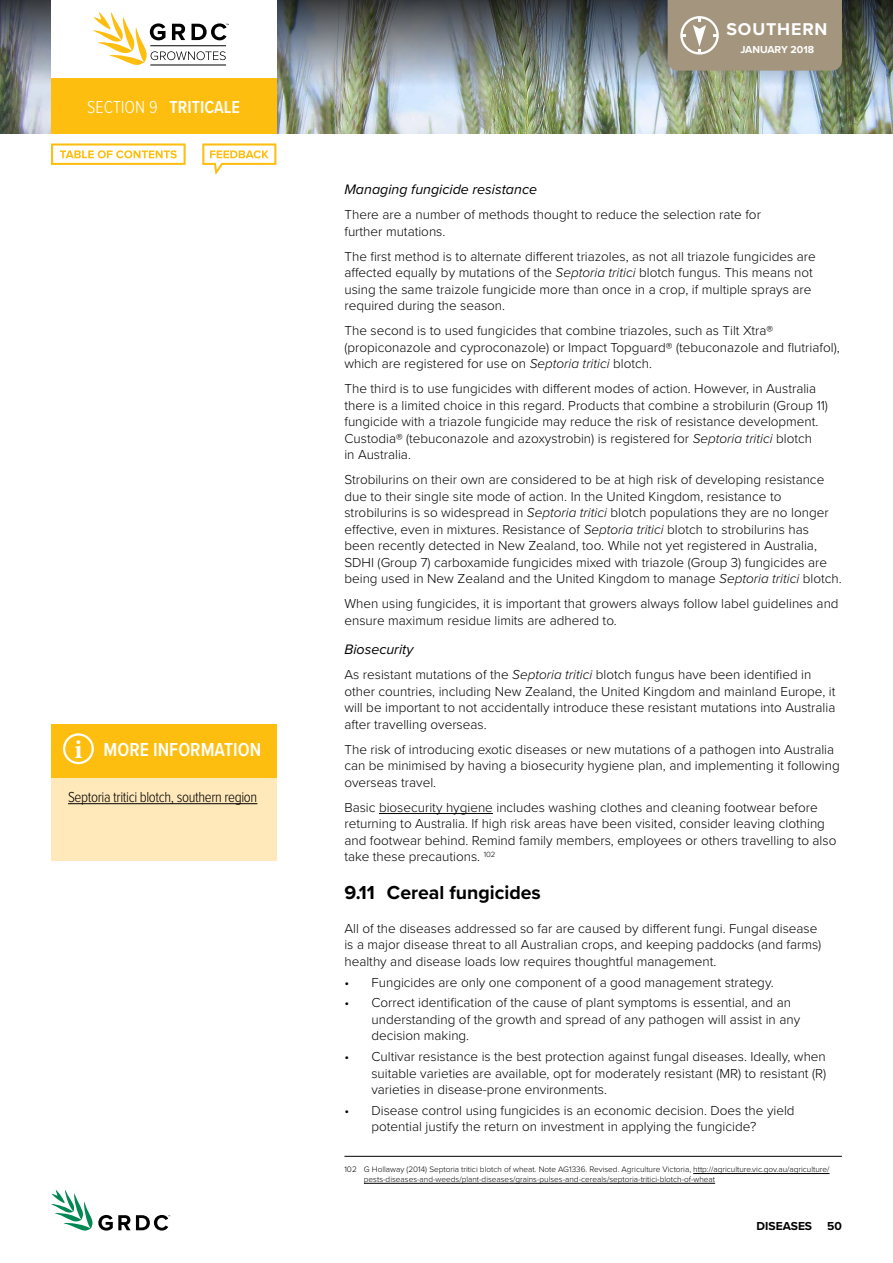
<style>
.page{position:relative;width:893px;height:1263px;background:#fff}
.page>*{position:absolute;margin:0;border:0;box-sizing:border-box;transform-origin:0 0}
.t1{font:700 19.5px "Proxima Nova";color:#000}
.t2{font:600 19.5px "Proxima Nova Cond";color:#fff}
.t3{font:600 18px "Proxima Nova Cond";color:#fff}
.t4{font:700 17.7px "Proxima Nova";letter-spacing:.05em;color:#fff}
.t5{font:300 15px "Proxima Nova Cond";letter-spacing:-.025em;color:#000}
.t6{font:italic 14.25px "Proxima Nova";color:#000}
.t7{font:300 13.5px/16.5px "Proxima Nova";color:#000}
.t8{font:700 12px "Proxima Nova";color:#000}
.t9{font:700 10.5px "Proxima Nova";color:#fff}
.t10{font:300 8.25px/9.8px "Proxima Nova";color:#000}
.s1{font-weight:300}
.s2{font-family:"Minion Pro";font-weight:700;font-size:27px}
.s3{font-style:italic}
</style>
<div class="page">
<img style="left:0;top:117px;width:893px;height:16px">
<img style="left:0;top:0;width:893px;height:117px">
<svg style="left:51px;top:1190px;width:119px;height:41px"></svg>
<div style="left:51px;top:0;width:225px;height:81px;background:#fff"></div>
<div style="left:51px;top:78px;width:225px;height:55px;background:#febe10"></div>
<div style="left:668px;top:0;width:174px;height:71px;background:#a4967e"></div>
<hr style="left:150px;top:65px;width:76px;height:1px;background:#000">
<svg style="left:93px;top:12px;width:136px;height:53px"></svg>
<hr style="left:379px;top:813px;width:114px;height:1px;background:#000">
<hr style="left:344px;top:1156px;width:498px;height:1px;background:#000">
<hr style="left:693px;top:1173px;width:136px;height:1px;background:#000">
<hr style="left:364px;top:1183px;width:351px;height:1px;background:#000">
<div style="left:51px;top:725px;width:225px;height:136px;background:#ffe8ba"></div>
<hr style="left:68px;top:803px;width:189px;height:1px;background:#000">
<div style="left:51px;top:724px;width:225px;height:54px;background:#febe10"></div>
<div style="left:63px;top:733px;width:31px;height:31px;border:2px solid #fff;border-radius:50%"></div>
<svg style="left:51px;top:143px;width:135px;height:22px"></svg>
<svg style="left:202px;top:143px;width:74px;height:32px"></svg>
<h2 class="t3" style="left:87px;top:94px;width:92px"><span class="s1">Section 9</span> TRITICALE</h2>
<h1 class="t2" style="left:74px;top:735px;width:188px"><span class="s2">i</span> MORE INFORMATION</h1>
<p class="t5" style="left:68px;top:786px;width:191px">Septoria tritici blotch, southern region</p>
<h3 class="t4" style="left:726px;top:19px;width:103px">SOUTHERN</h3>
<p class="t9" style="left:740px;top:41px;width:75px">JANUARY 2018</p>
<p class="t6" style="left:344px;top:179px;width:194px">Managing fungicide resistance</p>
<p class="t7" style="left:344px;top:206px;width:418px">There are a number of methods thought to reduce the selection rate for further mutations.</p>
<p class="t7" style="left:344px;top:247px;width:473px">The first method is to alternate different triazoles, as not all triazole fungicides are affected equally by mutations of the <span class="s3">Septoria tritici</span> blotch fungus. This means not using the same traizole fungicide more than once in a crop, if multiple sprays are required during the season.</p>
<p class="t7" style="left:344px;top:322px;width:497px">The second is to used fungicides that combine triazoles, such as Tilt Xtra® (propiconazole and cyproconazole) or Impact Topguard® (tebuconazole and flutriafol), which are registered for use on <span class="s3">Septoria tritici</span> blotch.</p>
<p class="t7" style="left:344px;top:380px;width:485px">The third is to use fungicides with different modes of action. However, in Australia there is a limited choice in this regard. Products that combine a strobilurin (Group 11) fungicide with a triazole fungicide may reduce the risk of resistance development.<br>Custodia® (tebuconazole and azoxystrobin) is registered for <span class="s3">Septoria tritici</span> blotch<br>in Australia.</p>
<p class="t7" style="left:344px;top:471px;width:499px">Strobilurins on their own are considered to be at high risk of developing resistance due to their single site mode of action. In the United Kingdom, resistance to strobilurins is so widespread in <span class="s3">Septoria tritici</span> blotch populations they are no longer effective, even in mixtures. Resistance of <span class="s3">Septoria tritici</span> blotch to strobilurins has been recently detected in New Zealand, too. While not yet registered in Australia, SDHI (Group 7) carboxamide fungicides mixed with triazole (Group 3) fungicides are being used in New Zealand and the United Kingdom to manage <span class="s3">Septoria tritici</span> blotch.</p>
<p class="t7" style="left:344px;top:595px;width:496px">When using fungicides, it is important that growers always follow label guidelines and ensure maximum residue limits are adhered to.</p>
<p class="t6" style="left:344px;top:639px;width:70px">Biosecurity</p>
<p class="t7" style="left:344px;top:666px;width:493px">As resistant mutations of the <span class="s3">Septoria tritici</span> blotch fungus have been identified in other countries, including New Zealand, the United Kingdom and mainland Europe, it will be important to not accidentally introduce these resistant mutations into Australia after travelling overseas.</p>
<p class="t7" style="left:344px;top:740px;width:497px">The risk of introducing exotic diseases or new mutations of a pathogen into Australia can be minimised by having a biosecurity hygiene plan, and implementing it following overseas travel.</p>
<p class="t7" style="left:344px;top:798px;width:493px">Basic biosecurity hygiene includes washing clothes and cleaning footwear before returning to Australia. If high risk areas have been visited, consider leaving clothing and footwear behind. Remind family members, employees or others travelling to also take these precautions. <sup>102</sup></p>
<h1 class="t1" style="left:344px;top:878px;width:198px">9.11 CEREAL FUNGICIDES</h1>
<p class="t7" style="left:344px;top:919px;width:478px">All of the diseases addressed so far are caused by different fungi. Fungal disease is a major disease threat to all Australian crops, and keeping paddocks (and farms) healthy and disease loads low requires thoughtful management.</p>
<p class="t7" style="left:344px;top:973px;width:431px">• Fungicides are only one component of a good management strategy.</p>
<p class="t7" style="left:371px;top:994px;width:430px;text-indent:-27px">• Correct identification of the cause of plant symptoms is essential, and an understanding of the growth and spread of any pathogen will assist in any decision making.</p>
<p class="t7" style="left:371px;top:1047px;width:456px;text-align:justify;text-indent:-27px">• Cultivar resistance is the best protection against fungal diseases. Ideally, when suitable varieties are available, opt for moderately resistant (MR) to resistant (R) varieties in disease-prone environments.</p>
<p class="t7" style="left:371px;top:1101px;width:425px;text-indent:-27px">• Disease control using fungicides is an economic decision. Does the yield potential justify the return on investment in applying the fungicide?</p>
<p class="t10" style="left:364px;top:1164px;width:467px;text-indent:-20px">102 G Hollaway (2014) Septoria tritici blotch of wheat. Note AG1336. Revised. Agriculture Victoria, http://agriculture.vic.gov.au/agriculture/ pests-diseases-and-weeds/plant-diseases/grains-pulses-and-cereals/septoria-tritici-blotch-of-wheat</p>
<p class="t8" style="left:776px;top:1217px;width:37px">EASES</p>
<p class="t8" style="left:827px;top:1217px;width:16px">50</p>
</div>
